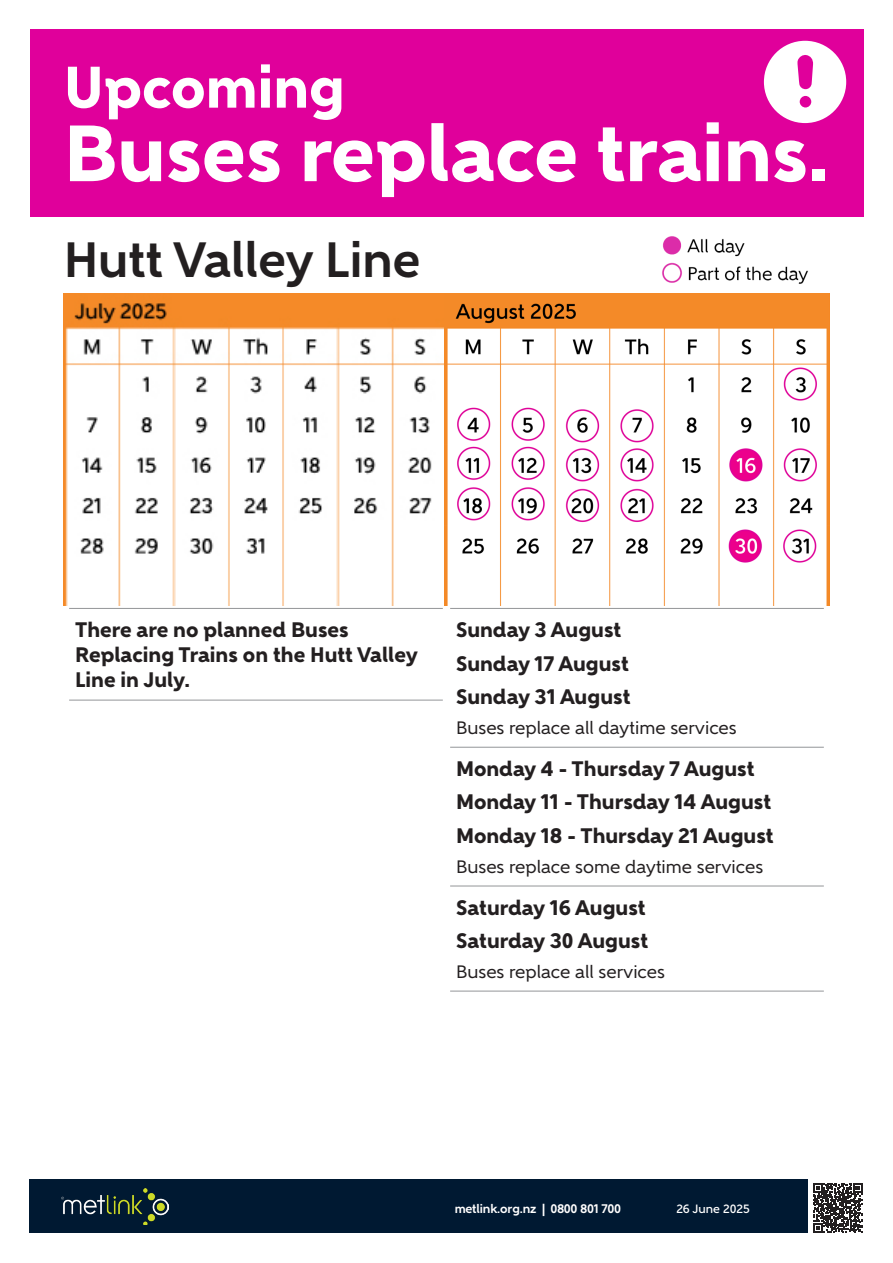
<style>
.page{position:relative;width:893px;height:1263px;background:#fff}
.page>*{position:absolute;margin:0;border:0;box-sizing:border-box;transform-origin:0 0}
.t1{font:800 79.5px "Gentleman 900";color:#fff}
.t2{font:800 58.5px "Gentleman 900";color:#fff}
.t3{font:700 49.5px "Gentleman 800";color:#231f20}
.t4{font:800 21px/25.2px "Gentleman 900";color:#231f20}
.t5{font:18px "Gentleman 600";color:#231f20}
.t6{font:700 12.45px "Gentleman 800";letter-spacing:-.015em;color:#fff}
.t7{font:500 12px "Gentleman 700";color:#fff}
</style>
<div class="page">
<div style="left:30px;top:30px;width:833px;height:187px;background:#e0009b"></div>
<div style="left:764px;top:41px;width:82px;height:82px;background:#fff;border-radius:50%"></div>
<div style="left:800px;top:96px;width:11px;height:12px;background:#e0009b;border-radius:50%"></div>
<svg style="left:797px;top:55px;width:16px;height:34px"></svg>
<img style="left:64px;top:293px;width:381px;height:313px">
<img style="left:445px;top:293px;width:384px;height:313px">
<div style="left:30px;top:1180px;width:778px;height:53px;background:#001932"></div>
<img style="left:62px;top:1188px;width:106px;height:37px">
<svg style="left:813px;top:1183px;width:49px;height:49px"></svg>
<img style="left:662px;top:236px;width:146px;height:48px">
<hr style="left:450px;top:608px;width:374px;height:1px;background:#939598">
<hr style="left:450px;top:747px;width:374px;height:1px;background:#939598">
<hr style="left:450px;top:886px;width:374px;height:1px;background:#939598">
<hr style="left:450px;top:991px;width:374px;height:1px;background:#939598">
<hr style="left:69px;top:608px;width:374px;height:1px;background:#939598">
<hr style="left:69px;top:700px;width:374px;height:1px;background:#939598">
<p class="t2" style="left:64px;top:51px;width:283px">Upcoming</p>
<p class="t1" style="left:64px;top:105px;width:767px">Buses replace trains.</p>
<p class="t3" style="left:64px;top:230px;width:358px">Hutt Valley Line</p>
<p class="t4" style="left:75px;top:617px;width:344px">There are no planned Buses<br>Replacing Trains on the Hutt Valley<br>Line in July.</p>
<p class="t4" style="left:456px;top:617px;width:167px">Sunday 3 August</p>
<p class="t4" style="left:456px;top:650px;width:174px">Sunday 17 August</p>
<p class="t4" style="left:456px;top:684px;width:176px">Sunday 31 August</p>
<p class="t5" style="left:456px;top:717px;width:282px">Buses replace all daytime services</p>
<p class="t4" style="left:456px;top:756px;width:300px">Monday 4 - Thursday 7 August</p>
<p class="t4" style="left:456px;top:789px;width:316px">Monday 11 - Thursday 14 August</p>
<p class="t4" style="left:456px;top:823px;width:319px">Monday 18 - Thursday 21 August</p>
<p class="t5" style="left:456px;top:856px;width:309px">Buses replace some daytime services</p>
<p class="t4" style="left:456px;top:894px;width:191px">Saturday 16 August</p>
<p class="t4" style="left:456px;top:928px;width:193px">Saturday 30 August</p>
<p class="t5" style="left:456px;top:961px;width:210px">Buses replace all services</p>
<p class="t6" style="left:455px;top:1201px;width:168px">metlink.org.nz | 0800 801 700</p>
<p class="t7" style="left:676px;top:1202px;width:75px">26 June 2025</p>
</div>
